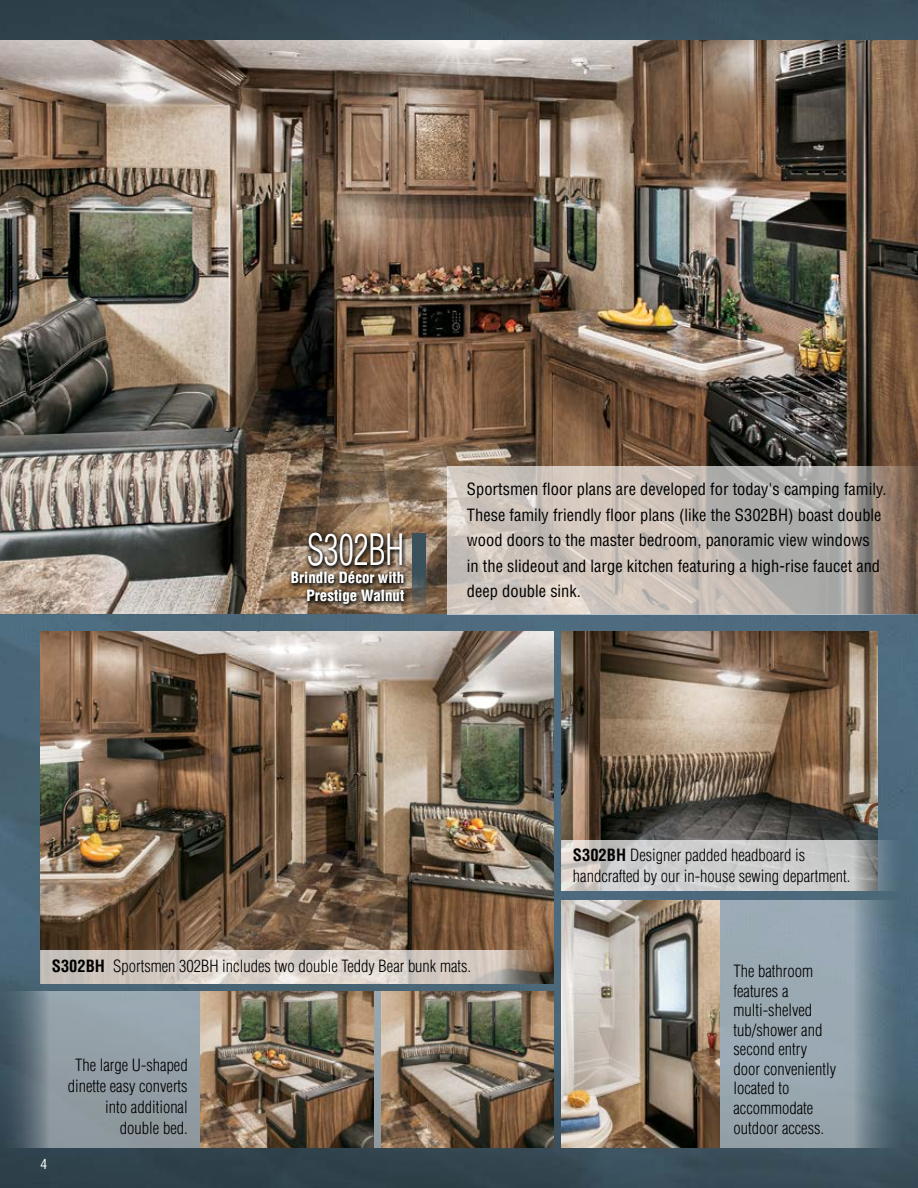
<style>
.page{position:relative;width:918px;height:1188px;background:#fff}
.page>*{position:absolute;margin:0;border:0;box-sizing:border-box;transform-origin:0 0}
.t1{font:300 condensed 42px "Helvetica";color:#fff;scale:.8 1}
.t2{font:300 condensed 16.5px/19.5px "Helvetica";color:#000}
.t3{font:condensed 16.5px/25.5px "Helvetica";color:#000}
.t4{font:700 condensed 15px/18px "Helvetica";color:#fff;text-align:right}
.t5{font:condensed 13.5px "Helvetica";color:#fff}
.s1{font-weight:700}
</style>
<div class="page">
<img style="left:0;top:0;width:918px;height:1188px">
<svg style="left:720px;top:900px;width:187px;height:248px;background:#8c9ca7"></svg>
<svg style="left:0;top:991px;width:381px;height:157px;background:#84919a"></svg>
<img style="left:562px;top:900px;width:158px;height:248px">
<hr style="left:917px;top:40px;width:1px;height:723px;background:#fff">
<img style="left:0;top:40px;width:918px;height:574px">
<svg style="left:447px;top:466px;width:471px;height:148px;background:#bdb4ad"></svg>
<img style="left:562px;top:631px;width:316px;height:209px">
<img style="left:40px;top:631px;width:513px;height:319px">
<svg style="left:412px;top:533px;width:14px;height:81px"></svg>
<svg style="left:40px;top:950px;width:513px;height:34px;background:#ccc3bb"></svg>
<svg style="left:562px;top:840px;width:345px;height:50px;background:#bfc1c2"></svg>
<img style="left:201px;top:991px;width:172px;height:157px">
<img style="left:381px;top:991px;width:172px;height:157px">
<svg style="left:289px;top:530px;width:120px;height:79px;background:#655443"></svg>
<h1 class="t1" style="left:307px;top:524px;width:123px">S302BH</h1>
<p class="t4" style="left:291px;top:569px;width:115px">Brindle Décor with<br>Prestige Walnut</p>
<p class="t3" style="left:467px;top:476px;width:421px">Sportsmen floor plans are developed for today's camping family.<br>These family friendly floor plans (like the S302BH) boast double wood doors to the master bedroom, panoramic view windows<br>in the slideout and large kitchen featuring a high-rise faucet and deep double sink.</p>
<p class="t2" style="left:573px;top:844px;width:279px;line-height:21px"><span class="s1">S302BH</span> Designer padded headboard is handcrafted by our in-house sewing department.</p>
<p class="t2" style="left:52px;top:957px;width:421px"><span class="s1">S302BH</span> Sportsmen 302BH includes two double Teddy Bear bunk mats.</p>
<p class="t5" style="left:40px;top:1156px;width:8px">4</p>
<p class="t2" style="left:68px;top:1054px;width:122px;line-height:21px;text-align:right">The large U-shaped dinette easy converts into additional double bed.</p>
<p class="t2" style="left:734px;top:962px;width:104px">The bathroom features a multi-shelved tub/shower and second entry door conveniently located to accommodate outdoor access.</p>
</div>
